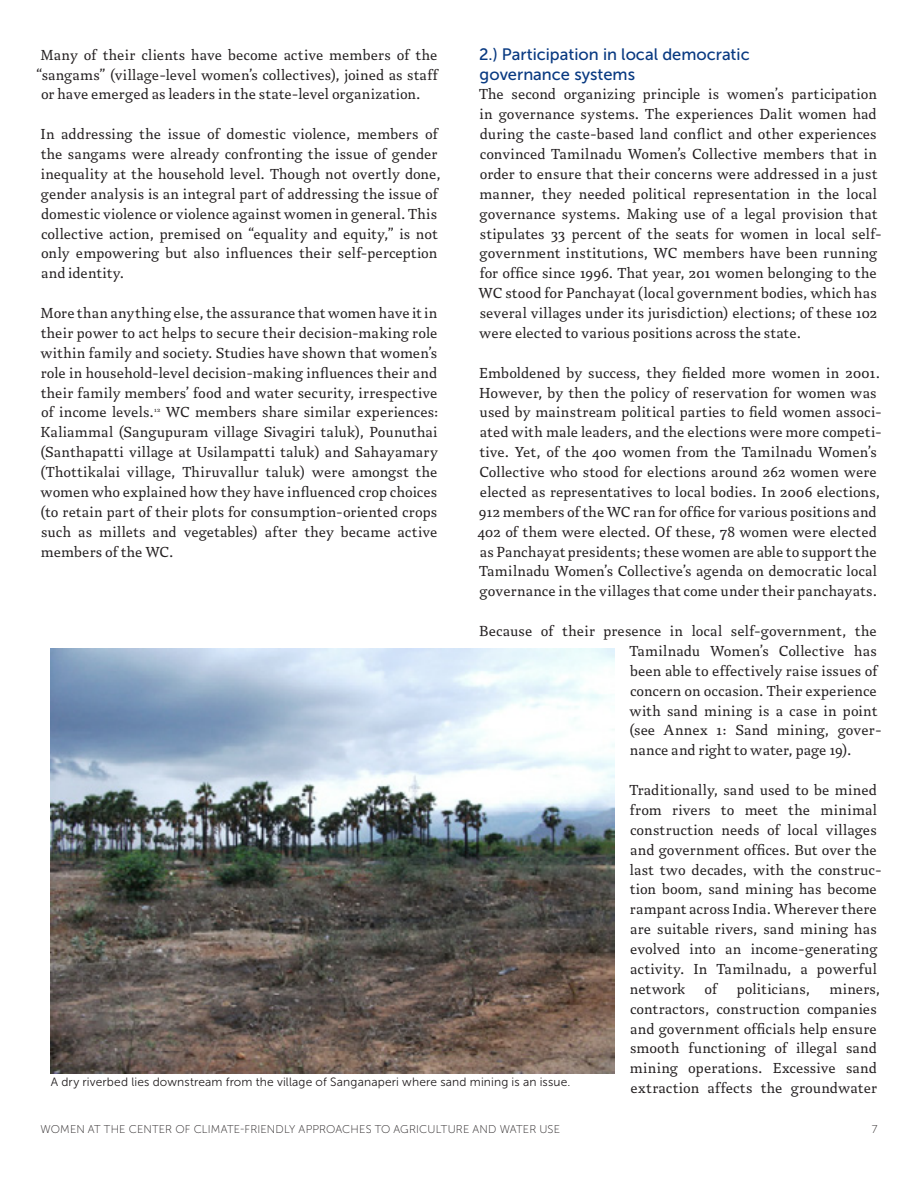
<style>
.page{position:relative;width:918px;height:1188px;background:#fff}
.page>*{position:absolute;margin:0;border:0;box-sizing:border-box;transform-origin:0 0}
.Heading_4{font:16.5px/19.8px "Museo Sans 500";color:#083981}
.t1{font:15.75px/19.8px "Mokka";letter-spacing:.005em;color:#231f20}
.Caption_credit{font:12px "Museo Sans 300";letter-spacing:.01em;color:#231f20}
.Page_numbers{font:11.25px "Museo Sans 100";letter-spacing:.01em;color:#231f20}
.t2{font:7.05px "Mokka";color:#231f20}
</style>
<div class="page">
<img style="left:51px;top:648px;width:564px;height:426px">
<p class="Heading_4" style="left:479px;top:44px;width:272px">2.) Participation in local democratic governance systems</p>
<p class="t1" style="left:479px;top:85px;width:405px">The second organizing principle is women’s participation in governance systems. The experiences Dalit women had during the caste-based land conflict and other experiences convinced Tamilnadu Women’s Collective members that in order to ensure that their concerns were addressed in a just manner, they needed political representation in the local governance systems. Making use of a legal provision that stipulates 33 percent of the seats for women in local self&shy;government institutions, WC members have been running for office since 1996. That year, 201 women belonging to the WC stood for Panchayat (local government bodies, which has several villages under its jurisdiction) elections; of these 102 were elected to various positions across the state.</p>
<p class="t1" style="left:477px;top:363px;width:406px">Emboldened by success, they fielded more women in 2001.<br>However, by then the policy of reservation for women was used by mainstream political parties to field women associ&shy;ated with male leaders, and the elections were more competi&shy;tive. Yet, of the 400 women from the Tamilnadu Women’s Collective who stood for elections around 262 women were elected as representatives to local bodies. In 2006 elections, 912 members of the WC ran for office for various positions and 402 of them were elected. Of these, 78 women were elected as Panchayat presidents; these women are able to support the Tamilnadu Women’s Collective’s agenda on democratic local governance in the villages that come under their panchayats.</p>
<p class="t1" style="left:629px;top:621px;width:254px;text-indent:-150px">Because of their presence in local self-government, the Tamilnadu Women’s Collective has been able to effectively raise issues of concern on occasion. Their experience with sand mining is a case in point (see Annex 1: Sand mining, gover&shy;nance and right to water, page 19).</p>
<p class="t1" style="left:629px;top:780px;width:254px">Traditionally, sand used to be mined from rivers to meet the minimal construction needs of local villages and government offices. But over the last two decades, with the construc&shy;tion boom, sand mining has become rampant across India. Wherever there are suitable rivers, sand mining has evolved into an income-generating activity. In Tamilnadu, a powerful network of politicians, miners, contractors, construction companies and government officials help ensure smooth functioning of illegal sand mining operations. Excessive sand extraction affects the groundwater</p>
<p class="t1" style="left:41px;top:45px;width:398px">Many of their clients have become active members of the</p>
<p class="t1" style="left:36px;top:65px;width:403px">“sangams” (village-level women’s collectives), joined as staff</p>
<p class="t1" style="left:41px;top:85px;width:381px">or have emerged as leaders in the state-level organization.</p>
<p class="t1" style="left:41px;top:125px;width:402px">In addressing the issue of domestic violence, members of the sangams were already confronting the issue of gender inequality at the household level. Though not overtly done, gender analysis is an integral part of addressing the issue of domestic violence or violence against women in general. This collective action, premised on “equality and equity,” is not only empowering but also influences their self-perception and identity.</p>
<p class="t1" style="left:41px;top:303px;width:398px;text-align:justify">More than anything else, the assurance that women have it in their power to act helps to secure their decision-making role within family and society. Studies have shown that women’s role in household-level decision-making influences their and their family members’ food and water security, irrespective of income levels.</p>
<p class="t1" style="left:40px;top:403px;width:400px;text-align:justify;text-indent:126px">WC members share similar experiences:<br>Kaliammal (Sangupuram village Sivagiri taluk), Pounuthai (Santhapatti village at Usilampatti taluk) and Sahayamary (Thottikalai village, Thiruvallur taluk) were amongst the women who explained how they have influenced crop choices (to retain part of their plots for consumption-oriented crops such as millets and vegetables) after they became active members of the WC.</p>
<p class="t2" style="left:154px;top:406px;width:8px">12</p>
<p class="Caption_credit" style="left:51px;top:1075px;width:521px">A dry riverbed lies downstream from the village of Sanganaperi where sand mining is an issue.</p>
<p class="Page_numbers" style="left:40px;top:1123px;width:521px">WOMEN AT THE CENTER OF CLIMATE-FRIENDLY APPROACHES TO AGRICULTURE AND WATER USE</p>
<p class="Page_numbers" style="left:872px;top:1123px;width:7px">7</p>
</div>
